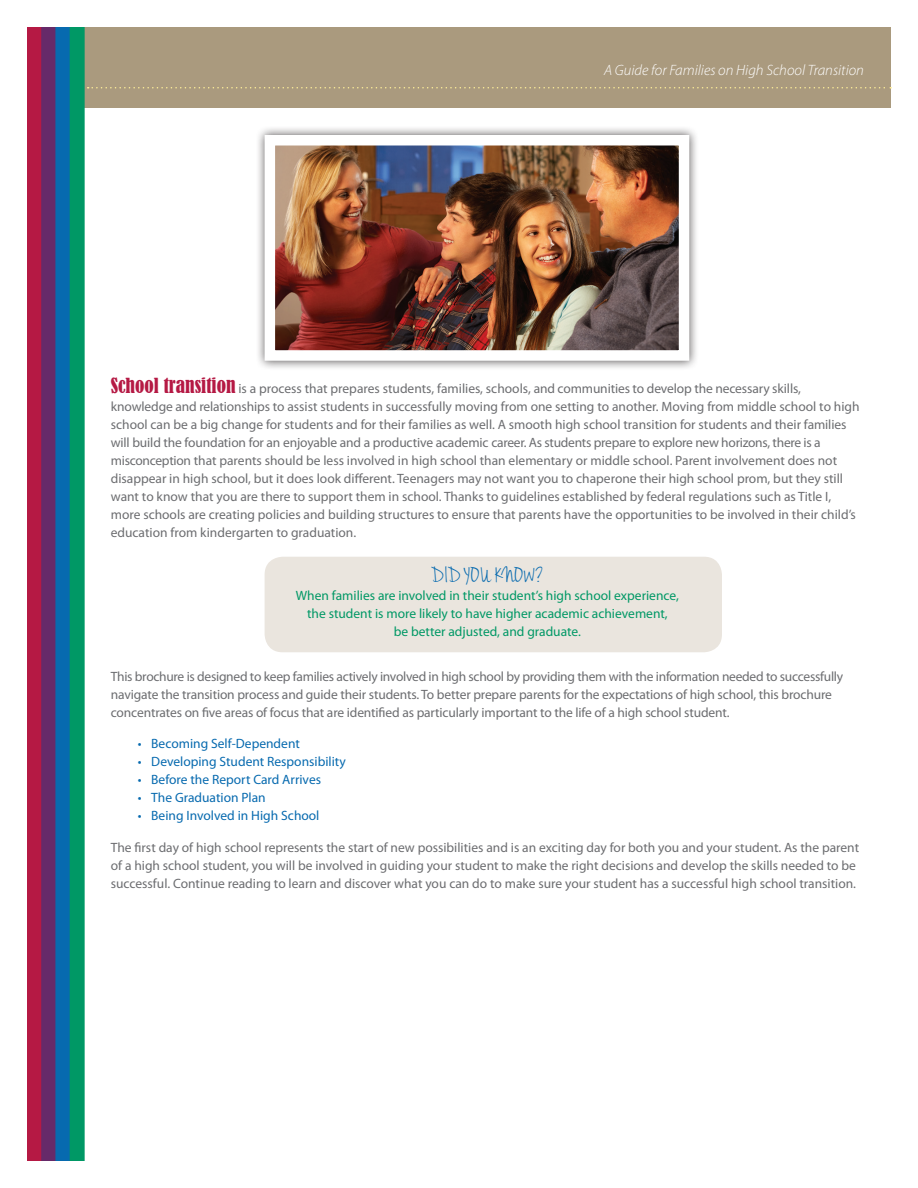
<style>
.page{position:relative;width:918px;height:1188px;background:#fff}
.page>*{position:absolute;margin:0;border:0;box-sizing:border-box;transform-origin:0 0}
.t1{font:22.5px "Jenna Sue";letter-spacing:.03em;color:#076aaf}
.t2{font:italic 300 15px "Myriad Pro";color:#fff}
.t3{font:13.5px/18px "Myriad Pro";color:#6c6d70}
.t4{font:13.5px/18px "Myriad Pro";color:#009865;text-align:center}
.t5{font:13.5px "Myriad Pro";color:#076aaf}
.s1{font-family:"Bernard";font-stretch:condensed;font-size:19.5px;color:#b51944}
</style>
<div class="page">
<div style="left:41px;top:27px;width:850px;height:80px;background:#aa9a7e"></div>
<div style="left:27px;top:27px;width:15px;height:1134px;background:#b51944"></div>
<div style="left:41px;top:27px;width:15px;height:1134px;background:#662a69"></div>
<div style="left:55px;top:27px;width:15px;height:1134px;background:#076aaf"></div>
<div style="left:70px;top:27px;width:15px;height:1134px;background:#009865"></div>
<svg style="left:88px;top:87px;width:803px;height:1px"></svg>
<div style="left:265px;top:557px;width:457px;height:95px;background:#eae5de;border-radius:18px"></div>
<div style="left:255px;top:125px;width:444px;height:245px;background:#231f20;opacity:.75"></div>
<img style="left:276px;top:146px;width:402px;height:204px">
<div style="left:265px;top:135px;width:424px;height:226px;border:10px solid #fff"></div>
<p class="t2" style="left:604px;top:62px;width:261px">A Guide for Families on High School Transition</p>
<p class="t3" style="left:111px;top:379px;width:750px"><span class="s1">School transition</span> is a process that prepares students, families, schools, and communities to develop the necessary skills, knowledge and relationships to assist students in successfully moving from one setting to another. Moving from middle school to high school can be a big change for students and for their families as well. A smooth high school transition for students and their families will build the foundation for an enjoyable and a productive academic career. As students prepare to explore new horizons, there is a misconception that parents should be less involved in high school than elementary or middle school. Parent involvement does not disappear in high school, but it does look different. Teenagers may not want you to chaperone their high school prom, but they still want to know that you are there to support them in school. Thanks to guidelines established by federal regulations such as Title I, more schools are creating policies and building structures to ensure that parents have the opportunities to be involved in their child’s education from kindergarten to graduation.</p>
<p class="t1" style="left:431px;top:562px;width:114px">DID YOU KNOW?</p>
<p class="t4" style="left:296px;top:586px;width:385px">When families are involved in their student’s high school experience, the student is more likely to have higher academic achievement,<br>be better adjusted, and graduate.</p>
<p class="t3" style="left:111px;top:667px;width:734px">This brochure is designed to keep families actively involved in high school by providing them with the information needed to successfully navigate the transition process and guide their students. To better prepare parents for the expectations of high school, this brochure concentrates on five areas of focus that are identified as particularly important to the life of a high school student.</p>
<p class="t5" style="left:138px;top:735px;width:164px">• Becoming Self-Dependent</p>
<p class="t5" style="left:138px;top:753px;width:210px">• Developing Student Responsibility</p>
<p class="t5" style="left:138px;top:771px;width:185px">• Before the Report Card Arrives</p>
<p class="t5" style="left:138px;top:789px;width:130px">• The Graduation Plan</p>
<p class="t5" style="left:138px;top:807px;width:183px">• Being Involved in High School</p>
<p class="t3" style="left:111px;top:838px;width:750px">The first day of high school represents the start of new possibilities and is an exciting day for both you and your student. As the parent of a high school student, you will be involved in guiding your student to make the right decisions and develop the skills needed to be successful. Continue reading to learn and discover what you can do to make sure your student has a successful high school transition.</p>
</div>
